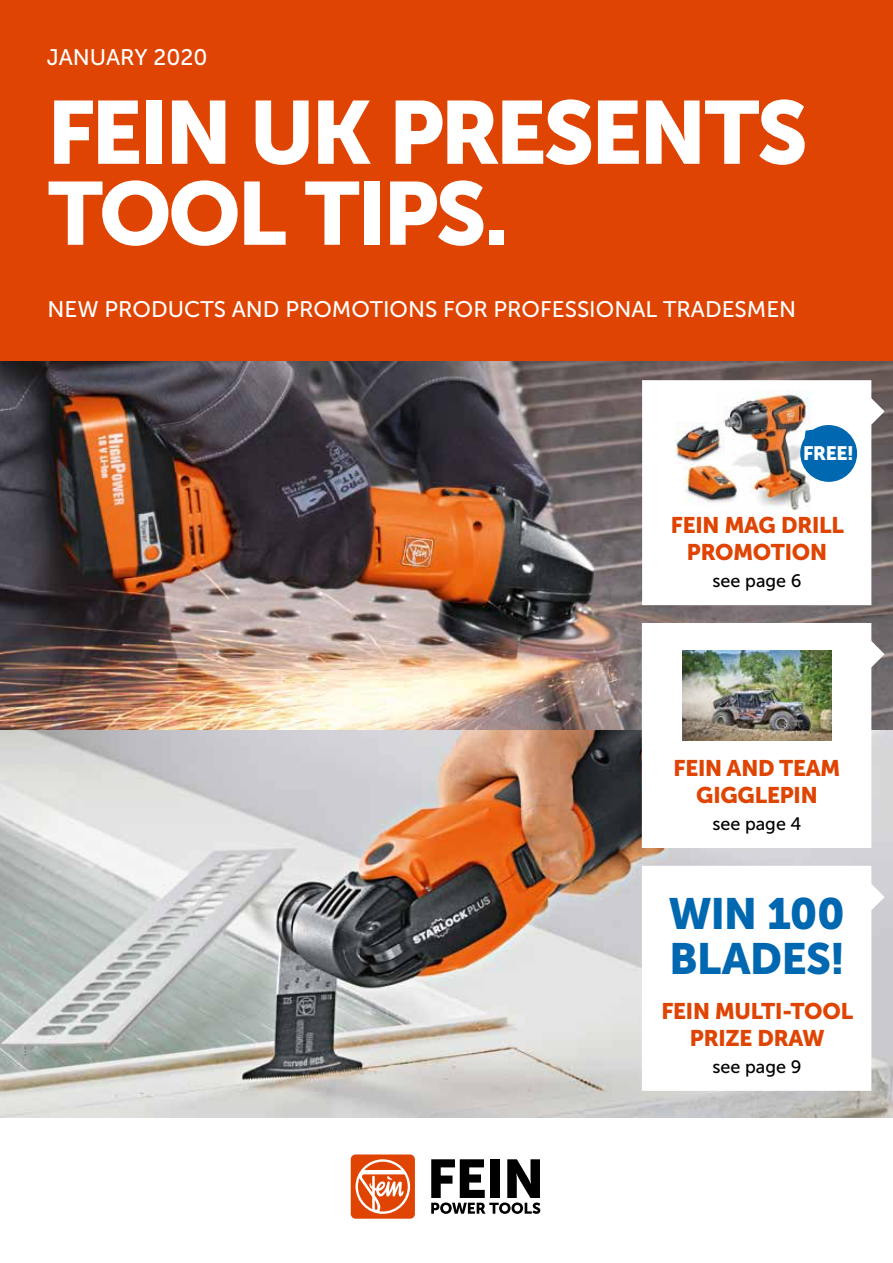
<style>
.page{position:relative;width:893px;height:1263px;background:#fff}
.page>*{position:absolute;margin:0;border:0;box-sizing:border-box;transform-origin:0 0}
.t1{font:88.5px/81px "Museo Sans 900";letter-spacing:-.035em;color:#fff}
.t2{font:43.5px/45px "Museo Sans 900";letter-spacing:-.01em;color:#0067b1}
.t3{font:22.5px/27px "Museo Sans 900";letter-spacing:-.01em;color:#e04403;text-align:center}
.t4{font:22.5px "Museo Sans 500";color:#fff}
.t5{font:19.35px "Museo Sans 900";color:#fff}
.t6{font:18px "Museo Sans 500";color:#000}
</style>
<div class="page">
<div style="left:351px;top:1154px;width:64px;height:65px;background:#e04403;border-radius:5px"></div>
<svg style="left:356px;top:1159px;width:54px;height:55px"></svg>
<svg style="left:431px;top:1159px;width:109px;height:55px"></svg>
<div style="left:0;top:0;width:893px;height:362px;background:#e04403"></div>
<img style="left:0;top:362px;width:893px;height:369px">
<img style="left:0;top:731px;width:893px;height:387px">
<svg style="left:642px;top:380px;width:243px;height:225px"></svg>
<svg style="left:642px;top:623px;width:243px;height:225px"></svg>
<svg style="left:642px;top:866px;width:243px;height:225px"></svg>
<img style="left:716px;top:391px;width:95px;height:128px">
<svg style="left:676px;top:453px;width:67px;height:56px"></svg>
<img style="left:683px;top:454px;width:56px;height:53px">
<img style="left:675px;top:422px;width:50px;height:42px">
<svg style="left:800px;top:425px;width:57px;height:57px"></svg>
<img style="left:682px;top:650px;width:149px;height:90px">
<p class="t4" style="left:47px;top:45px;width:162px">JANUARY 2020</p>
<h1 class="t1" style="left:48px;top:92px;width:762px">FEIN UK PRESENTS<br>TOOL TIPS.</h1>
<p class="t4" style="left:48px;top:297px;width:750px">NEW PRODUCTS AND PROMOTIONS FOR PROFESSIONAL TRADESMEN</p>
<p class="t5" style="left:803px;top:442px;width:52px">FREE!</p>
<p class="t3" style="left:671px;top:511px;width:174px">FEIN MAG DRILL<br>PROMOTION</p>
<p class="t6" style="left:712px;top:571px;width:91px">see page 6</p>
<p class="t3" style="left:673px;top:754px;width:168px">FEIN AND TEAM<br>GIGGLEPIN</p>
<p class="t6" style="left:712px;top:814px;width:91px">see page 4</p>
<h2 class="t2" style="left:669px;top:891px;width:177px">WIN 100<br>BLADES!</h2>
<p class="t3" style="left:661px;top:997px;width:193px">FEIN MULTI-TOOL<br>PRIZE DRAW</p>
<p class="t6" style="left:712px;top:1057px;width:91px">see page 9</p>
</div>
